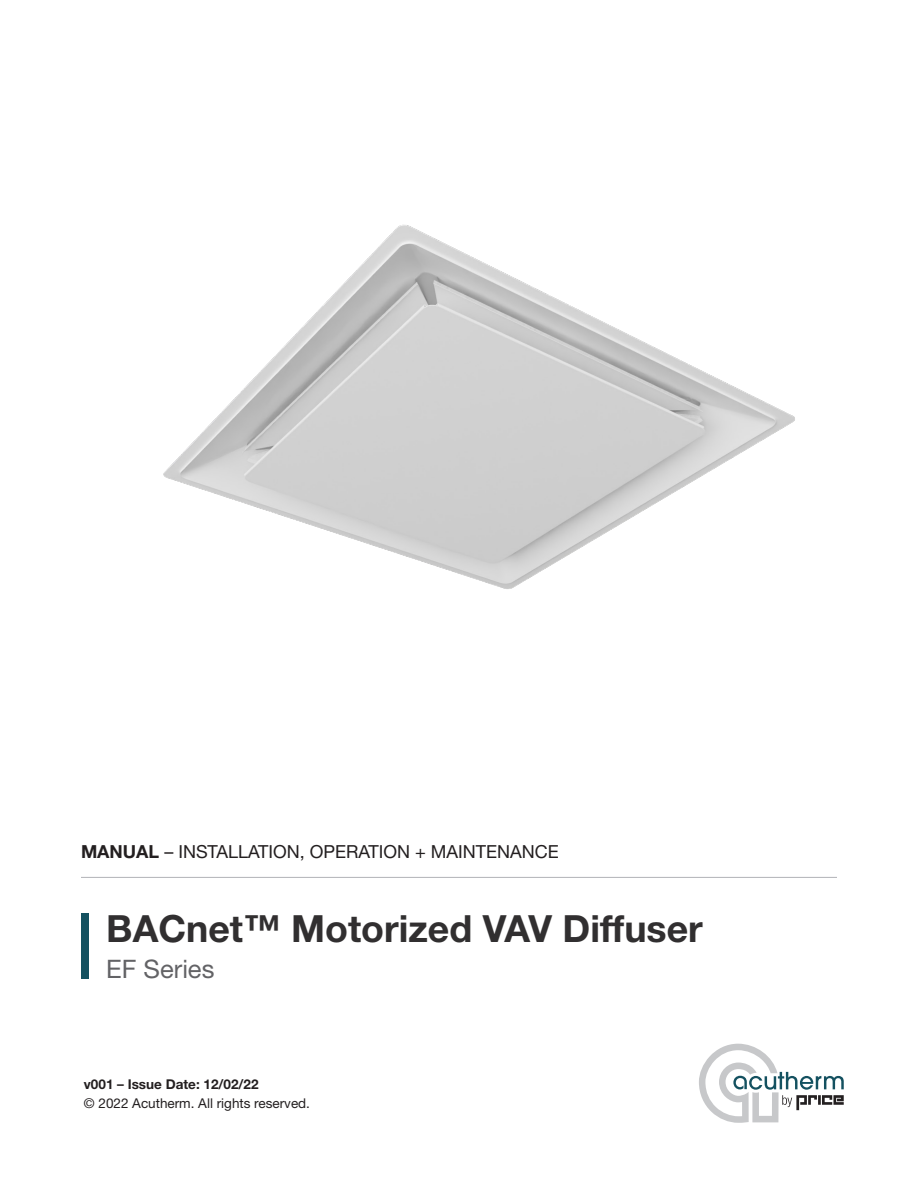
<style>
.page{position:relative;width:918px;height:1188px;background:#fff}
.page>*{position:absolute;margin:0;border:0;box-sizing:border-box;transform-origin:0 0}
.t1{font:700 37.5px "Helvetica Neue LT Std";color:#312f30}
.t2{font:25.5px "Helvetica Neue LT Std";color:#636366}
.t3{font:18px "Helvetica Neue LT Std";color:#231f20}
.t4{font:13.5px/19.5px "Helvetica Neue LT Std";color:#231f20}
.s1{font-weight:700}
.s2{font-weight:700;font-stretch:condensed}
</style>
<div class="page">
<div style="left:81px;top:914px;width:7px;height:66px;background:#145160"></div>
<hr style="left:81px;top:877px;width:756px;height:1px;background:#b2b3b7">
<img style="left:163px;top:224px;width:632px;height:365px">
<svg style="left:699px;top:1044px;width:145px;height:79px"></svg>
<h3 class="t3" style="left:81px;top:841px;width:479px"><span class="s1">MANUAL</span> – INSTALLATION, OPERATION + MAINTENANCE</h3>
<h1 class="t1" style="left:106px;top:905px;width:598px">BACnet™ Motorized VAV Diffuser</h1>
<h2 class="t2" style="left:106px;top:953px;width:110px">EF Series</h2>
<p class="t4" style="left:84px;top:1074px;width:228px"><span class="s1">v001</span> <span class="s2">–</span> <span class="s1">Issue Date: 12/02/22<br></span>© 2022 Acutherm. All rights reserved.</p>
</div>
